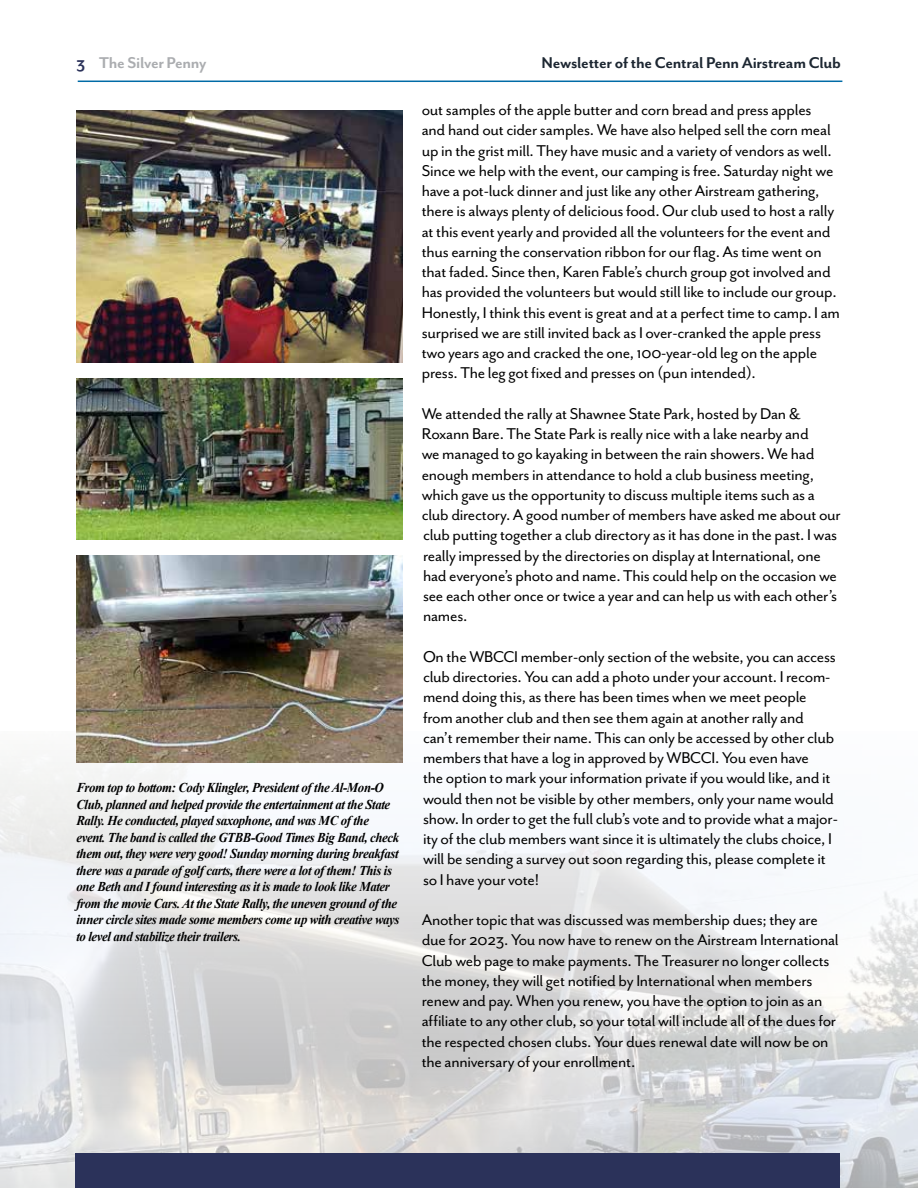
<style>
.page{position:relative;width:918px;height:1188px;background:#fff}
.page>*{position:absolute;margin:0;border:0;box-sizing:border-box;transform-origin:0 0}
.t1{font:18px/20.2px "Mr Eaves San OT";letter-spacing:-.015em;color:#000}
.t2{font:700 18px "Mr Eaves San OT";letter-spacing:-.015em;color:#1d2732}
.t3{font:700 18px "Mr Eaves San OT";letter-spacing:-.015em;color:#abadb0}
.t4{font:italic 700 13.5px/16.5px "Times New Roman";letter-spacing:-.03em;color:#000;scale:.95 1}
.s1{color:#2b325a}
</style>
<div class="page">
<hr style="left:78px;top:81px;width:764px;height:1px;background:#006ba6">
<img style="left:0;top:732px;width:918px;height:456px">
<div style="left:76px;top:1153px;width:764px;height:35px;background:#2b325a"></div>
<img style="left:77px;top:378px;width:326px;height:162px">
<img style="left:77px;top:555px;width:326px;height:208px">
<img style="left:77px;top:110px;width:326px;height:252px">
<p class="t3" style="left:77px;top:53px;width:131px"><span class="s1">3</span> The Silver Penny</p>
<p class="t2" style="left:542px;top:53px;width:301px">Newsletter of the Central Penn Airstream Club</p>
<p class="t1" style="left:422px;top:100px;width:420px">out samples of the apple butter and corn bread and press apples<br>and hand out cider samples. We have also helped sell the corn meal up in the grist mill. They have music and a variety of vendors as well.<br>Since we help with the event, our camping is free. Saturday night we have a pot-luck dinner and just like any other Airstream gathering, there is always plenty of delicious food. Our club used to host a rally at this event yearly and provided all the volunteers for the event and thus earning the conservation ribbon for our flag. As time went on that faded. Since then, Karen Fable’s church group got involved and has provided the volunteers but would still like to include our group.<br>Honestly, I think this event is great and at a perfect time to camp. I am surprised we are still invited back as I over-cranked the apple press two years ago and cracked the one, 100-year-old leg on the apple press. The leg got fixed and presses on (pun intended).</p>
<p class="t1" style="left:422px;top:404px;width:421px">We attended the rally at Shawnee State Park, hosted by Dan &amp; Roxann Bare. The State Park is really nice with a lake nearby and<br>we managed to go kayaking in between the rain showers. We had enough members in attendance to hold a club business meeting, which gave us the opportunity to discuss multiple items such as a club directory. A good number of members have asked me about our club putting together a club directory as it has done in the past. I was really impressed by the directories on display at International, one had everyone’s photo and name. This could help on the occasion we see each other once or twice a year and can help us with each other’s names.</p>
<p class="t1" style="left:423px;top:647px;width:416px">On the WBCCI member-only section of the website, you can access club directories. You can add a photo under your account. I recom&shy;mend doing this, as there has been times when we meet people from another club and then see them again at another rally and can’t remember their name. This can only be accessed by other club members that have a log in approved by WBCCI. You even have<br>the option to mark your information private if you would like, and it would then not be visible by other members, only your name would show. In order to get the full club’s vote and to provide what a major&shy;ity of the club members want since it is ultimately the clubs choice, I will be sending a survey out soon regarding this, please complete it so I have your vote!</p>
<p class="t1" style="left:422px;top:910px;width:419px">Another topic that was discussed was membership dues; they are due for 2023. You now have to renew on the Airstream International Club web page to make payments. The Treasurer no longer collects the money, they will get notified by International when members renew and pay. When you renew, you have the option to join as an affiliate to any other club, so your total will include all of the dues for the respected chosen clubs. Your dues renewal date will now be on the anniversary of your enrollment.</p>
<p class="t4" style="left:76px;top:779px;width:342px">From top to bottom: Cody Klingler, President of the Al-Mon-O Club, planned and helped provide the entertainment at the State Rally. He conducted, played saxophone, and was MC of the event. The band is called the GTBB-Good Times Big Band, check them out, they were very good! Sunday morning during breakfast there was a parade of golf carts, there were a lot of them! This is one Beth and I found interesting as it is made to look like Mater from the movie Cars. At the State Rally, the uneven ground of the inner circle sites made some members come up with creative ways to level and stabilize their trailers.</p>
</div>
